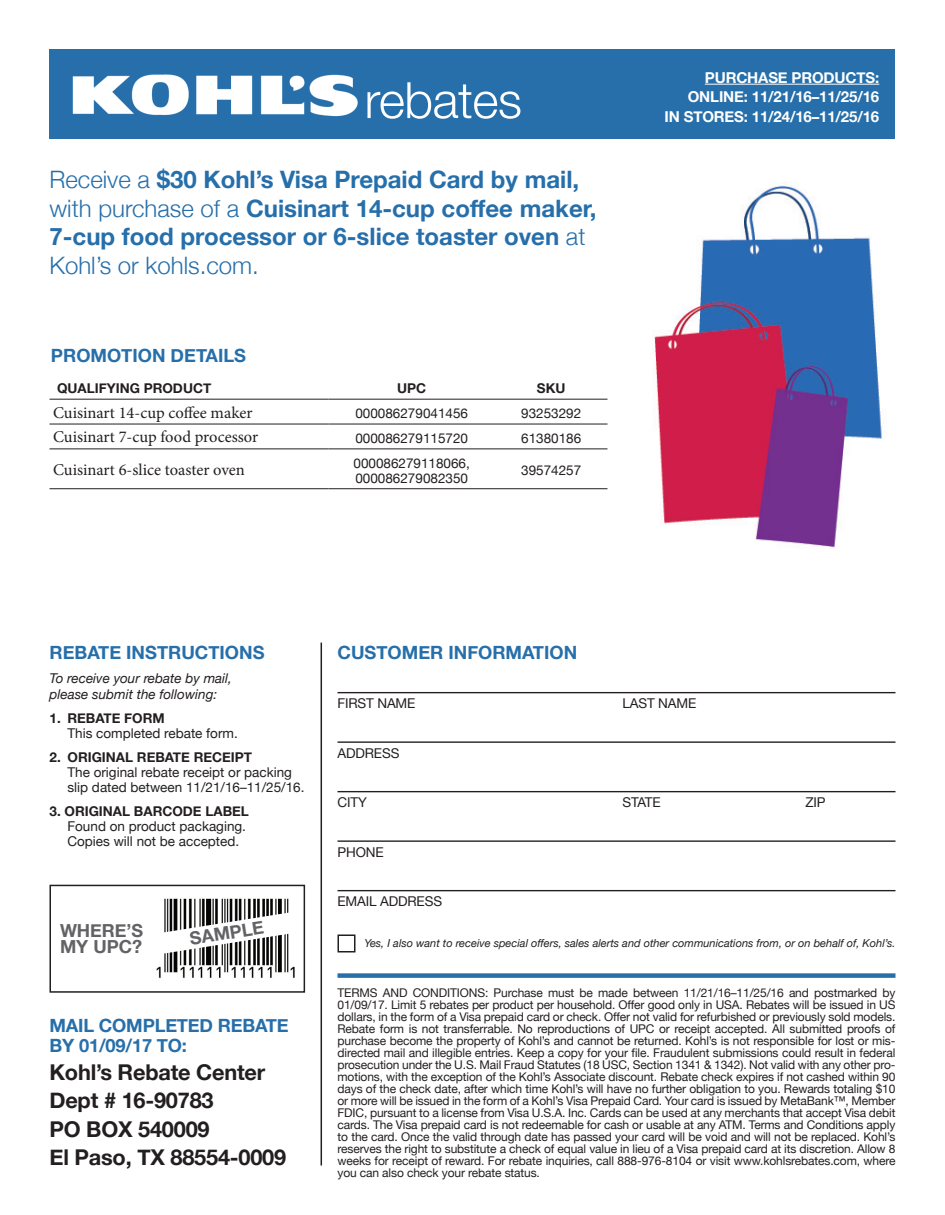
<style>
.page{position:relative;width:945px;height:1215px;background:#fff}
.page>*{position:absolute;margin:0;border:0;box-sizing:border-box;transform-origin:0 0}
.t1{font:300 50.1px "Helvetica Neue";letter-spacing:-.01em;color:#fff}
.t2{font:700 24px/28.8px "Helvetica Neue";color:#266faa}
.t3{font:700 21.75px/28.5px "Helvetica Neue";letter-spacing:-.01em;color:#231f20}
.t4{font:700 18.3px/19.5px "Helvetica Neue";color:#266faa}
.t5{font:700 18px "Helvetica Neue";color:#636366}
.t6{font:16.5px "Minion Pro";color:#231f20}
.t7{font:700 15px "Helvetica Neue";letter-spacing:-.01em;color:#fff}
.t8{font:13.5px/15px "Helvetica Neue";color:#231f20}
.t9{font:700 13.5px "Helvetica Neue";color:#231f20}
.t10{font:italic 13.5px/16.2px "Helvetica Neue";color:#231f20}
.t11{font:12px/12px "Helvetica Neue";letter-spacing:-.01em;color:#231f20;text-align:justify}
.t12{font:italic 11.1px "Helvetica Neue";color:#231f20}
.s1{font-weight:300}
</style>
<div class="page">
<div style="left:50px;top:50px;width:846px;height:90px;background:#266faa"></div>
<img style="left:72px;top:74px;width:286px;height:43px">
<hr style="left:338px;top:692px;width:558px;height:1px;background:#231f20">
<hr style="left:338px;top:741px;width:558px;height:2px;background:#231f20">
<hr style="left:338px;top:791px;width:558px;height:1px;background:#231f20">
<hr style="left:338px;top:840px;width:558px;height:2px;background:#231f20">
<hr style="left:338px;top:890px;width:558px;height:1px;background:#231f20">
<div style="left:338px;top:934px;width:18px;height:18px;border:2px solid #231f20"></div>
<div style="left:338px;top:973px;width:558px;height:5px;background:#266faa"></div>
<hr style="left:321px;top:643px;width:1px;height:523px;background:#231f20">
<div style="left:50px;top:885px;width:255px;height:108px;border:2px solid #231f20"></div>
<hr style="left:705px;top:84px;width:174px;height:1px;background:#fff">
<img style="left:156px;top:898px;width:139px;height:80px">
<svg style="left:156px;top:911px;width:139px;height:44px"></svg>
<hr style="left:50px;top:399px;width:278px;height:1px;background:#231f20">
<hr style="left:328px;top:399px;width:167px;height:1px;background:#231f20">
<hr style="left:495px;top:399px;width:113px;height:1px;background:#231f20">
<hr style="left:50px;top:424px;width:278px;height:1px;background:#231f20">
<hr style="left:328px;top:424px;width:167px;height:1px;background:#231f20">
<hr style="left:495px;top:424px;width:113px;height:1px;background:#231f20">
<hr style="left:50px;top:449px;width:278px;height:1px;background:#231f20">
<hr style="left:328px;top:449px;width:167px;height:1px;background:#231f20">
<hr style="left:495px;top:449px;width:113px;height:1px;background:#231f20">
<hr style="left:50px;top:488px;width:278px;height:1px;background:#231f20">
<hr style="left:328px;top:488px;width:167px;height:1px;background:#231f20">
<hr style="left:495px;top:488px;width:113px;height:1px;background:#231f20">
<img style="left:654px;top:182px;width:228px;height:366px">
<h1 class="t1" style="left:364px;top:70px;width:159px">rebates</h1>
<h2 class="t2" style="left:50px;top:164px;width:549px"><span class="s1">Receive a</span> $30 Kohl’s Visa Prepaid Card by mail, <span class="s1">with purchase of a</span> Cuisinart 14-cup coffee maker, 7-cup food processor or 6-slice toaster oven <span class="s1">at Kohl’s or kohls.com.</span></h2>
<h3 class="t4" style="left:51px;top:345px;width:197px">PROMOTION DETAILS</h3>
<p class="t9" style="left:57px;top:380px;width:20px">qualif</p>
<p class="t9" style="left:107px;top:380px;width:19px">yingproduct</p>
<p class="t9" style="left:397px;top:380px;width:11px">upc</p>
<p class="t9" style="left:537px;top:380px;width:11px">sku</p>
<h3 class="t6" style="left:53px;top:401px;width:201px">Cuisinart 14-cup coffee maker</h3>
<p class="t8" style="left:355px;top:406px;width:114px">000086279041456</p>
<p class="t8" style="left:521px;top:406px;width:62px">93253292</p>
<h3 class="t6" style="left:53px;top:426px;width:207px">Cuisinart 7-cup food processor</h3>
<p class="t8" style="left:355px;top:430px;width:114px">000086279115720</p>
<p class="t8" style="left:521px;top:430px;width:62px">61380186</p>
<h3 class="t6" style="left:53px;top:458px;width:193px">Cuisinart 6-slice toaster oven</h3>
<p class="t8" style="left:354px;top:455px;width:118px">000086279118066,<br>000086279082350</p>
<p class="t8" style="left:521px;top:463px;width:62px">39574257</p>
<h3 class="t4" style="left:49px;top:642px;width:217px">REBATE INSTRUCTIONS</h3>
<h3 class="t4" style="left:338px;top:642px;width:241px">CUSTOMER INFORMATION</h3>
<p class="t7" style="left:705px;top:68px;width:22px">Purc</p>
<p class="t7" style="left:747px;top:68px;width:20px">hase</p>
<p class="t7" style="left:792px;top:68px;width:22px">Products</p>
<p class="t7" style="left:875px;top:68px;width:6px">:</p>
<p class="t7" style="left:688px;top:88px;width:22px">Online</p>
<p class="t7" style="left:744px;top:88px;width:137px">: 11/21/16–11/25/16</p>
<p class="t7" style="left:665px;top:107px;width:40px">In Stores</p>
<p class="t7" style="left:744px;top:107px;width:137px">: 11/24/16–11/25/16</p>
<p class="t10" style="left:50px;top:670px;width:184px">To receive your rebate by mail, please submit the following:</p>
<p class="t9" style="left:50px;top:710px;width:117px">1. REBATE FORM</p>
<p class="t8" style="left:67px;top:726px;width:172px">This completed rebate form.</p>
<p class="t9" style="left:50px;top:749px;width:98px">2. ORIGINAL rebate</p>
<p class="t9" style="left:194px;top:749px;width:60px">RECEIPT</p>
<p class="t8" style="left:67px;top:765px;width:239px">The original rebate receipt or packing slip dated between 11/21/16–11/25/16.</p>
<p class="t9" style="left:50px;top:803px;width:201px">3. ORIGINAL BARCODE LABEL</p>
<p class="t8" style="left:67px;top:819px;width:180px">Found on product packaging.<br>Copies will not be accepted.</p>
<h3 class="t5" style="left:60px;top:919px;width:43px">where</h3>
<h3 class="t5" style="left:127px;top:919px;width:16px">’s</h3>
<h3 class="t5" style="left:60px;top:936px;width:41px">my upc</h3>
<h3 class="t5" style="left:132px;top:936px;width:12px">?</h3>
<h3 class="t5" style="left:188px;top:928px;width:76px;rotate:-9deg">SAMPLE</h3>
<h3 class="t4" style="left:50px;top:1015px;width:139px">Mailcompletedrebate<br>by 01/09/17 to:</h3>
<h3 class="t3" style="left:50px;top:1058px;width:238px">Kohl’s Rebate Center<br>Dept # 16-90783<br>PO BOX 540009<br>El Paso, TX 88554-0009</h3>
<p class="t8" style="left:338px;top:696px;width:80px">FIRST NAME</p>
<p class="t8" style="left:622px;top:696px;width:75px">LAST NAME</p>
<p class="t8" style="left:338px;top:745px;width:63px">ADDRESS</p>
<p class="t8" style="left:338px;top:795px;width:31px">CITY</p>
<p class="t8" style="left:622px;top:795px;width:40px">STATE</p>
<p class="t8" style="left:806px;top:795px;width:22px">ZIP</p>
<p class="t8" style="left:338px;top:844px;width:48px">PHONE</p>
<p class="t8" style="left:338px;top:894px;width:106px">EMAIL ADDRESS</p>
<p class="t12" style="left:364px;top:937px;width:532px">Yes, I also want to receive special offers, sales alerts and other communications from, or on behalf of, Kohl’s.</p>
<p class="t11" style="left:338px;top:987px;width:560px">TERMS AND CONDITIONS: Purchase must be made between 11/21/16–11/25/16 and postmarked by 01/09/17. Limit 5 rebates per product per household. Offer good only in USA. Rebates will be issued in US dollars, in the form of a Visa prepaid card or check. Offer not valid for refurbished or previously sold models.<br>Rebate form is not transferrable. No reproductions of UPC or receipt accepted. All submitted proofs of purchase become the property of Kohl’s and cannot be returned. Kohl’s is not responsible for lost or mis&shy;directed mail and illegible entries. Keep a copy for your file. Fraudulent submissions could result in federal prosecution under the U.S. Mail Fraud Statutes (18 USC, Section 1341 &amp; 1342). Not valid with any other pro&shy;motions, with the exception of the Kohl’s Associate discount. Rebate check expires if not cashed within 90 days of the check date, after which time Kohl’s will have no further obligation to you. Rewards totaling $10 or more will be issued in the form of a Kohl’s Visa Prepaid Card. Your card is issued by MetaBank™, Member FDIC, pursuant to a license from Visa U.S.A. Inc. Cards can be used at any merchants that accept Visa debit cards. The Visa prepaid card is not redeemable for cash or usable at any ATM. Terms and Conditions apply to the card. Once the valid through date has passed your card will be void and will not be replaced. Kohl’s reserves the right to substitute a check of equal value in lieu of a Visa prepaid card at its discretion. Allow 8 weeks for receipt of reward. For rebate inquiries, call 888-976-8104 or visit www.kohlsrebates.com, where you can also check your rebate status.</p>
</div>
